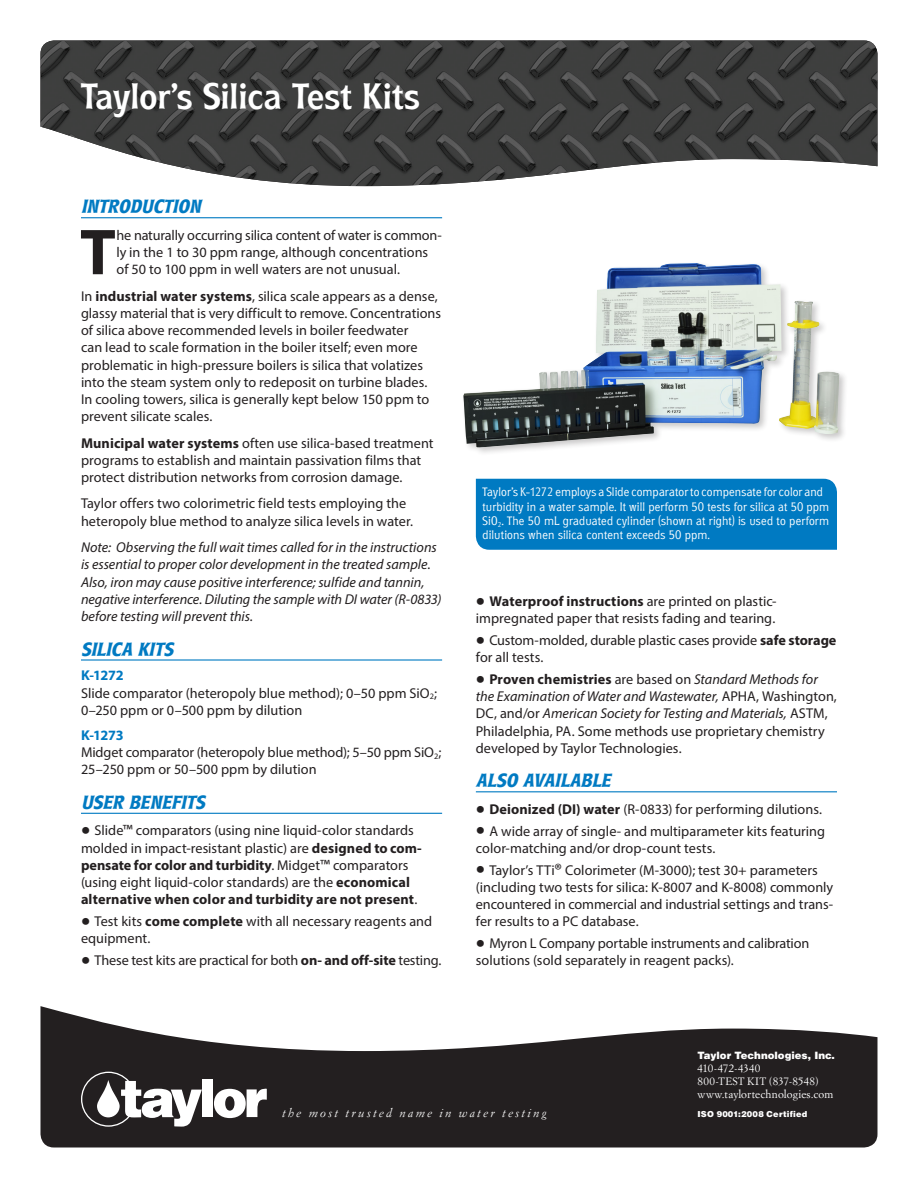
<style>
.page{position:relative;width:918px;height:1188px;background:#fff}
.page>*{position:absolute;margin:0;border:0;box-sizing:border-box;transform-origin:0 0}
.Initial_Drop_Cap{font:700 65.4px "Myriad Pro";color:#231f20}
.Heading{font:700 36px "Rynders";letter-spacing:-.005em;color:#fff}
.Subheads{font:italic 800 18.75px "Rynders";color:#007ac2}
.Body_Text{font:14.25px/17.2px "Myriad Pro";color:#231f20}
.Body_Text-2{font:italic 14.25px/17.2px "Myriad Pro";color:#231f20}
.Kit_Description{font:14.25px/17.2px "Myriad Pro";color:#231f20}
.Initial_Drop_Cap-2{font:14.25px/17.2px "Myriad Pro";letter-spacing:-.005em;color:#231f20}
.Kit_Number{font:700 14.25px "Myriad Pro";letter-spacing:-.015em;color:#007ac2}
.Captions_Description{font:300 12px/14.2px "Rynders";letter-spacing:.01em;color:#fff}
.t1{font:italic 12px "Simoncini Garamond";letter-spacing:.18em;color:#fff}
.t2{font:11.25px "Simoncini Garamond";letter-spacing:.005em;color:#fff}
.t3{font:11.25px "Simoncini Garamond";letter-spacing:-.015em;color:#fff}
.t4{font:900 10.2px "Helvetica";color:#fff}
.Captions_Description-2{font:900 8.25px "Helvetica";letter-spacing:.025em;color:#fff}
.s1{font-weight:700}
.s2{font-size:33px}
.s3{font-size:16.5px}
.s4{font-style:italic}
.s5{font-size:18px}
.s6{font-size:10.5px}
</style>
<div class="page">
<img style="left:40px;top:40px;width:838px;height:146px">
<svg style="left:40px;top:1006px;width:837px;height:142px;fill:#231f20"></svg>
<svg style="left:81px;top:1072px;width:121px;height:55px"></svg>
<div style="left:203px;top:1079px;width:10px;height:38px;background:#fff"></div>
<svg style="left:214px;top:1088px;width:53px;height:30px"></svg>
<hr style="left:81px;top:217px;width:361px;height:1px;background:#007ac2">
<hr style="left:81px;top:659px;width:361px;height:2px;background:#007ac2">
<hr style="left:81px;top:813px;width:361px;height:1px;background:#007ac2">
<div style="left:476px;top:479px;width:361px;height:71px;background:#007ac2"></div>
<hr style="left:476px;top:791px;width:361px;height:1px;background:#007ac2">
<div style="left:461px;top:260px;width:388px;height:196px;background:#231f20;opacity:.25"></div>
<img style="left:463px;top:263px;width:332px;height:185px">
<p class="Heading" style="left:81px;top:75px;width:341px">Taylor’s Silica Test Kits</p>
<p class="Subheads" style="left:81px;top:196px;width:121px">INTRODUCTION</p>
<p class="Initial_Drop_Cap" style="left:80px;top:210px;width:37px">T</p>
<p class="Initial_Drop_Cap-2" style="left:117px;top:226px;width:327px">he naturally occurring silica content of water is common&shy;ly in the 1 to 30 ppm range, although concentrations of 50 to 100 ppm in well waters are not unusual.</p>
<p class="Body_Text" style="left:81px;top:287px;width:362px">In <span class="s1">industrial water systems</span>, silica scale appears as a dense, glassy material that is very difficult to remove. Concentrations of silica above recommended levels in boiler feedwater<br>can lead to scale formation in the boiler itself; even more problematic in high-pressure boilers is silica that volatizes into the steam system only to redeposit on turbine blades.<br>In cooling towers, silica is generally kept below 150 ppm to prevent silicate scales.</p>
<p class="Body_Text" style="left:81px;top:434px;width:354px"><span class="s1">Municipal water systems</span> often use silica-based treatment programs to establish and maintain passivation films that protect distribution networks from corrosion damage.</p>
<p class="Body_Text" style="left:81px;top:495px;width:334px">Taylor offers two colorimetric field tests employing the heteropoly blue method to analyze silica levels in water.</p>
<p class="Body_Text-2" style="left:81px;top:538px;width:362px">Note: Observing the full wait times called for in the instructions is essential to proper color development in the treated sample.<br>Also, iron may cause positive interference; sulfide and tannin, negative interference. Diluting the sample with DI water (R-0833) before testing will prevent this.</p>
<p class="Subheads" style="left:81px;top:639px;width:94px">SILICA KITS</p>
<p class="Kit_Number" style="left:81px;top:666px;width:44px">K-1272</p>
<p class="Kit_Description" style="left:81px;top:684px;width:358px">Slide comparator (heteropoly blue method); 0–50 ppm SiO<sub>2</sub>;<br>0–250 ppm or 0–500 ppm by dilution</p>
<p class="Kit_Number" style="left:81px;top:726px;width:44px">K-1273</p>
<p class="Kit_Description" style="left:81px;top:743px;width:362px">Midget comparator (heteropoly blue method); 5–50 ppm SiO<sub>2</sub>;<br>25–250 ppm or 50–500 ppm by dilution</p>
<p class="Subheads" style="left:81px;top:792px;width:125px">USER BENEFITS</p>
<p class="Body_Text" style="left:81px;top:822px;width:342px"><span class="s2">•</span> Slide<span class="s3">™</span> comparators (using nine liquid-color standards molded in impact-resistant plastic) are <span class="s1">designed to com&shy;pensate for color and turbidity</span>. Midget<span class="s3">™</span> comparators (using eight liquid-color standards) are the <span class="s1">economical alternative when color and turbidity are not present</span>.</p>
<p class="Body_Text" style="left:81px;top:912px;width:353px"><span class="s2">•</span> Test kits <span class="s1">come complete</span> with all necessary reagents and equipment.</p>
<p class="Body_Text" style="left:81px;top:951px;width:362px"><span class="s2">•</span> These test kits are practical for both <span class="s1">on- and off-site</span> testing.</p>
<p class="Captions_Description" style="left:483px;top:485px;width:348px">Taylor’s K-1272 employs a Slide comparator to compensate for color and turbidity in a water sample. It will perform 50 tests for silica at 50 ppm SiO<sub>2</sub>. The 50 mL graduated cylinder (shown at right) is used to perform dilutions when silica content exceeds 50 ppm.</p>
<p class="Body_Text" style="left:476px;top:592px;width:302px"><span class="s2">•</span> <span class="s1">Waterproof instructions</span> are printed on plastic&shy;impregnated paper that resists fading and tearing.</p>
<p class="Body_Text" style="left:476px;top:631px;width:362px"><span class="s2">•</span> Custom-molded, durable plastic cases provide <span class="s1">safe storage </span>for all tests.</p>
<p class="Body_Text" style="left:476px;top:670px;width:363px"><span class="s2">•</span> <span class="s1">Proven chemistries</span> are based on <span class="s4">Standard Methods for the Examination of Water and Wastewater,</span> APHA, Washington, DC, and/or <span class="s4">American Society for Testing and Materials,</span> ASTM, Philadelphia, PA. Some methods use proprietary chemistry developed by Taylor Technologies.</p>
<p class="Subheads" style="left:476px;top:770px;width:136px">ALSO AVAILABLE</p>
<p class="Body_Text" style="left:476px;top:800px;width:348px"><span class="s2">•</span> <span class="s1">Deionized (DI) water</span> (R-0833) for performing dilutions.</p>
<p class="Body_Text" style="left:476px;top:822px;width:351px"><span class="s2">•</span> A wide array of single- and multiparameter kits featuring color-matching and/or drop-count tests.</p>
<p class="Body_Text" style="left:476px;top:861px;width:359px"><span class="s2">•</span> Taylor’s TTi<span class="s5">®</span> Colorimeter (M-3000); test 30+ parameters (including two tests for silica: K-8007 and K-8008) commonly encountered in commercial and industrial settings and trans&shy;fer results to a PC database.</p>
<p class="Body_Text" style="left:476px;top:935px;width:335px"><span class="s2">•</span> Myron L Company portable instruments and calibration solutions (sold separately in reagent packs).</p>
<p class="t1" style="left:282px;top:1106px;width:266px">the most trusted name in water testing</p>
<p class="t4" style="left:697px;top:1049px;width:139px">Taylor Technologies, Inc.</p>
<p class="t3" style="left:697px;top:1061px;width:64px">410-472-4340</p>
<p class="t2" style="left:697px;top:1074px;width:123px">800-<span class="s6">TEST KIT</span> (837-8548)</p>
<p class="t2" style="left:697px;top:1087px;width:138px">www.taylortechnologies.com</p>
<p class="Captions_Description-2" style="left:697px;top:1109px;width:111px">ISO 9001:2008 Certified</p>
</div>
